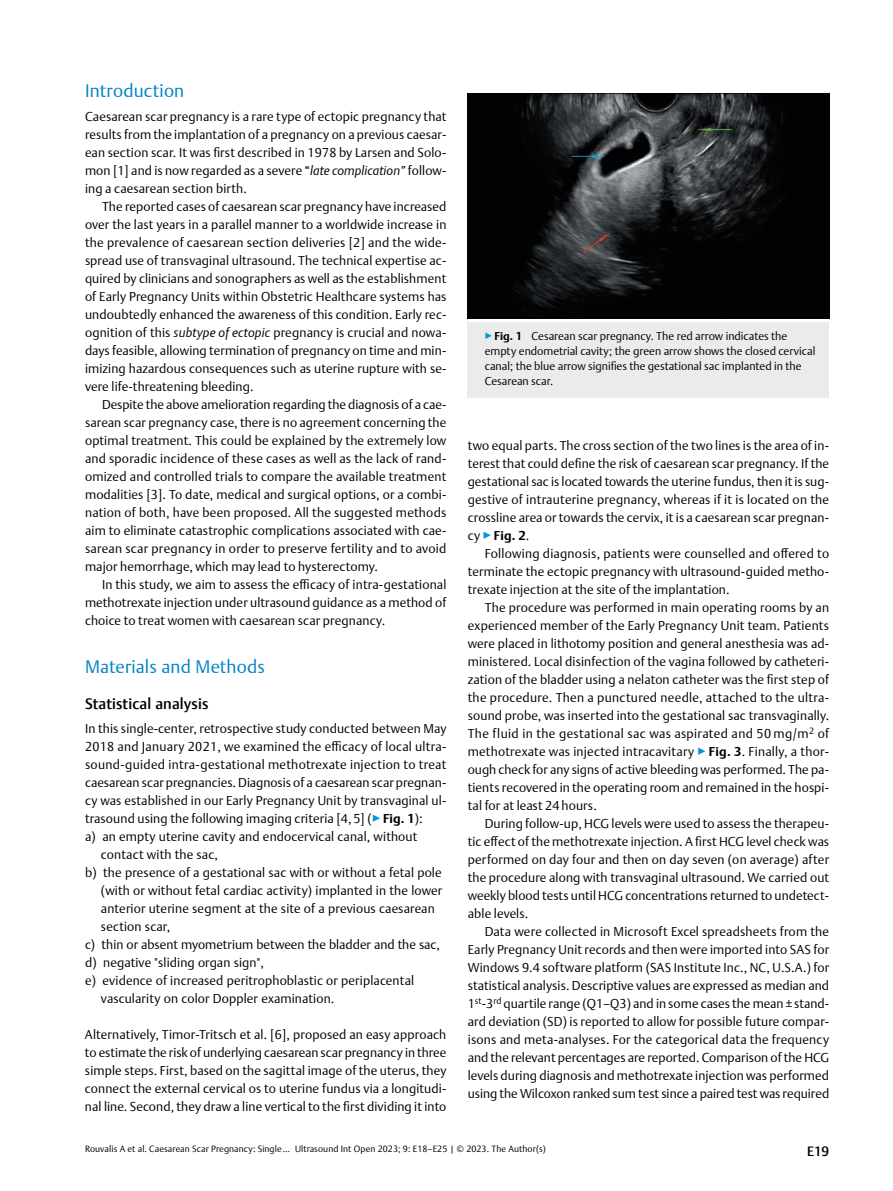
<style>
.page{position:relative;width:893px;height:1191px;background:#fff}
.page>*{position:absolute;margin:0;border:0;box-sizing:border-box;transform-origin:0 0}
.t1{font:300 18px "Thieme Argo 2011";letter-spacing:.01em;color:#0083c2}
.t2{font:500 15px "Thieme Argo 2011";letter-spacing:.01em;color:#000}
.t3{font:500 13.5px "Thieme Argo 2011";color:#000}
.t4{font:300 12.75px/18px "Thieme Argo 2011";letter-spacing:.01em;color:#000;text-align:justify}
.t5{font:300 11.25px/15px "Thieme Argo 2011";color:#000}
.t6{font:300 9px "Thieme Argo 2011";letter-spacing:.01em;color:#000}
.s1{font-style:italic}
.s2{color:#0095da}
.s3{font-weight:700}
</style>
<div class="page">
<div style="left:468px;top:318px;width:361px;height:80px;background:#ebebec"></div>
<svg style="left:468px;top:318px;width:361px;height:4px"></svg>
<img style="left:468px;top:94px;width:361px;height:224px">
<h1 class="t1" style="left:85px;top:79px;width:101px">Introduction</h1>
<p class="t4" style="left:85px;top:107px;width:363px">Caesarean scar pregnancy is a rare type of ectopic pregnancy that results from the implantation of a pregnancy on a previous caesar&shy;ean section scar. It was first described in 1978 by Larsen and Solo&shy;mon [1] and is now regarded as a severe “<span class="s1">late complication”</span> follow&shy;ing a caesarean section birth.</p>
<p class="t4" style="left:85px;top:197px;width:363px;text-indent:17px">The reported cases of caesarean scar pregnancy have increased over the last years in a parallel manner to a worldwide increase in the prevalence of caesarean section deliveries [2] and the wide&shy;spread use of transvaginal ultrasound. The technical expertise ac&shy;quired by clinicians and sonographers as well as the establishment of Early Pregnancy Units within Obstetric Healthcare systems has undoubtedly enhanced the awareness of this condition. Early rec&shy;ognition of this <span class="s1">subtype of ectopic</span> pregnancy is crucial and nowa&shy;days feasible, allowing termination of pregnancy on time and min&shy;imizing hazardous consequences such as uterine rupture with se&shy;vere life-threatening bleeding.</p>
<p class="t4" style="left:85px;top:395px;width:363px;text-indent:17px">Despite the above amelioration regarding the diagnosis of a cae&shy;sarean scar pregnancy case, there is no agreement concerning the optimal treatment. This could be explained by the extremely low and sporadic incidence of these cases as well as the lack of rand&shy;omized and controlled trials to compare the available treatment modalities [3]. To date, medical and surgical options, or a combi&shy;nation of both, have been proposed. All the suggested methods aim to eliminate catastrophic complications associated with cae&shy;sarean scar pregnancy in order to preserve fertility and to avoid major hemorrhage, which may lead to hysterectomy.</p>
<p class="t4" style="left:85px;top:575px;width:363px;text-indent:17px">In this study, we aim to assess the efficacy of intra-gestational methotrexate injection under ultrasound guidance as a method of choice to treat women with caesarean scar pregnancy.</p>
<h1 class="t1" style="left:85px;top:655px;width:181px">Materials and Methods</h1>
<p class="t2" style="left:85px;top:694px;width:125px">Statistical analysis</p>
<p class="t4" style="left:85px;top:719px;width:363px">In this single-center, retrospective study conducted between May</p>
<p class="t4" style="left:85px;top:737px;width:363px">2018 and January 2021, we examined the efficacy of local ultra-</p>
<p class="t4" style="left:85px;top:755px;width:363px">sound-guided intra-gestational methotrexate injection to treat</p>
<p class="t4" style="left:85px;top:773px;width:363px">caesarean scar pregnancies. Diagnosis of a caesarean scar pregnan-</p>
<p class="t4" style="left:85px;top:791px;width:363px">cy was established in our Early Pregnancy Unit by transvaginal ul-</p>
<p class="t4" style="left:85px;top:809px;width:339px">trasound using the following imaging criteria [4, 5] (<span class="s2">▶</span><span class="s3">Fig. 1</span>):</p>
<p class="t4" style="left:85px;top:827px;width:334px">a) an empty uterine cavity and endocervical canal, without</p>
<p class="t4" style="left:101px;top:845px;width:119px">contact with the sac,</p>
<p class="t4" style="left:85px;top:863px;width:358px">b) the presence of a gestational sac with or without a fetal pole</p>
<p class="t4" style="left:101px;top:881px;width:343px">(with or without fetal cardiac activity) implanted in the lower</p>
<p class="t4" style="left:101px;top:899px;width:335px">anterior uterine segment at the site of a previous caesarean</p>
<p class="t4" style="left:101px;top:917px;width:71px">section scar,</p>
<p class="t4" style="left:85px;top:935px;width:357px">c) thin or absent myometrium between the bladder and the sac,</p>
<p class="t4" style="left:85px;top:953px;width:180px">d) negative "sliding organ sign",</p>
<p class="t4" style="left:85px;top:971px;width:331px">e) evidence of increased peritrophoblastic or periplacental</p>
<p class="t4" style="left:101px;top:989px;width:235px">vascularity on color Doppler examination.</p>
<p class="t4" style="left:85px;top:1025px;width:363px">Alternatively, Timor-Tritsch et al. [6], proposed an easy approach to estimate the risk of underlying caesarean scar pregnancy in three simple steps. First, based on the sagittal image of the uterus, they connect the external cervical os to uterine fundus via a longitudi&shy;nal line. Second, they draw a line vertical to the first dividing it into</p>
<p class="t5" style="left:485px;top:328px;width:332px"><span class="s2">▶</span><span class="s3">Fig. 1</span> Cesarean scar pregnancy. The red arrow indicates the empty endometrial cavity; the green arrow shows the closed cervical canal; the blue arrow signifies the gestational sac implanted in the Cesarean scar.</p>
<p class="t4" style="left:468px;top:436px;width:363px">two equal parts. The cross section of the two lines is the area of in&shy;terest that could define the risk of caesarean scar pregnancy. If the gestational sac is located towards the uterine fundus, then it is sug&shy;gestive of intrauterine pregnancy, whereas if it is located on the crossline area or towards the cervix, it is a caesarean scar pregnan&shy;cy <span class="s2">▶</span><span class="s3">Fig. 2</span>.</p>
<p class="t4" style="left:468px;top:544px;width:363px;text-indent:17px">Following diagnosis, patients were counselled and offered to terminate the ectopic pregnancy with ultrasound-guided metho&shy;trexate injection at the site of the implantation.</p>
<p class="t4" style="left:468px;top:598px;width:363px;text-indent:17px">The procedure was performed in main operating rooms by an experienced member of the Early Pregnancy Unit team. Patients were placed in lithotomy position and general anesthesia was ad&shy;ministered. Local disinfection of the vagina followed by catheteri&shy;zation of the bladder using a nelaton catheter was the first step of the procedure. Then a punctured needle, attached to the ultra&shy;sound probe, was inserted into the gestational sac transvaginally.<br>The fluid in the gestational sac was aspirated and 50 mg/m<sup>2</sup> of methotrexate was injected intracavitary <span class="s2">▶</span><span class="s3">Fig. 3</span>. Finally, a thor&shy;ough check for any signs of active bleeding was performed. The pa&shy;tients recovered in the operating room and remained in the hospi&shy;tal for at least 24 hours.</p>
<p class="t4" style="left:468px;top:814px;width:363px;text-indent:17px">During follow-up, HCG levels were used to assess the therapeu&shy;tic effect of the methotrexate injection. A first HCG level check was performed on day four and then on day seven (on average) after the procedure along with transvaginal ultrasound. We carried out weekly blood tests until HCG concentrations returned to undetect&shy;able levels.</p>
<p class="t4" style="left:468px;top:922px;width:363px;text-indent:17px">Data were collected in Microsoft Excel spreadsheets from the Early Pregnancy Unit records and then were imported into SAS for Windows 9.4 software platform (SAS Institute Inc., NC, U.S.A.) for statistical analysis. Descriptive values are expressed as median and 1<sup>st</sup>-3<sup>rd</sup> quartile range (Q1–Q3) and in some cases the mean±stand&shy;ard deviation (SD) is reported to allow for possible future compar&shy;isons and meta-analyses. For the categorical data the frequency and the relevant percentages are reported. Comparison of the HCG levels during diagnosis and methotrexate injection was performed using the Wilcoxon ranked sum test since a paired test was required</p>
<p class="t6" style="left:85px;top:1143px;width:462px">Rouvalis A et al. Caesarean Scar Pregnancy: Single … Ultrasound Int Open 2023; 9: E18–E25 | © 2023. The Author(s)</p>
<p class="t3" style="left:807px;top:1142px;width:24px">E19</p>
</div>
